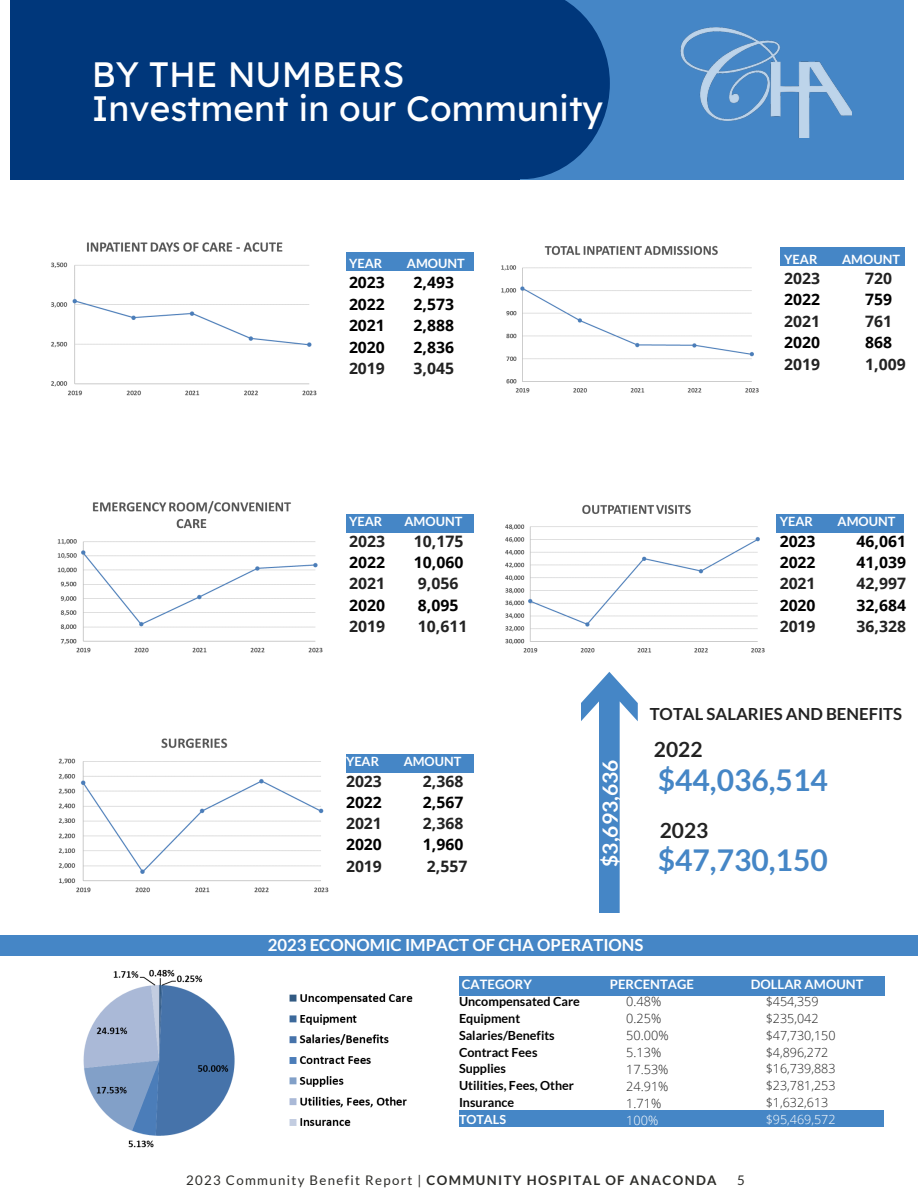
<style>
.page{position:relative;width:918px;height:1188px;background:#fff}
.page>*{position:absolute;margin:0;border:0;box-sizing:border-box;transform-origin:0 0}
.t1{font:35.25px/35px "Lexend Deca";color:#fff}
.t2{font:700 30px "Lato";color:#4586c6}
.t3{font:700 21px "Lato";color:#fff}
.t4{font:700 21px "Lato";color:#222}
.t5{font:700 16.65px "Lato";color:#fff}
.t6{font:700 16.65px "Lato";color:#222}
.t7{font:700 15.75px "Open Sans";color:#000}
.t8{font:700 15.75px "Open Sans";color:#222}
.t9{font:13.2px "Lato";letter-spacing:.1em;color:#2c2c29}
.t10{font:700 13.05px "Lato";color:#fff}
.t11{font:700 12.75px "Lato";color:#fff}
.t12{font:300 12.75px/17px "Open Sans";color:#222}
.t13{font:300 12.75px "Open Sans";color:#fff}
.t14{font:700 12.6px/16.8px "Lato";color:#000}
.t15{font:300 12.6px "Open Sans";color:#222}
.t16{font:300 12.6px "Open Sans";color:#fff}
.s1{color:#fff}
.s2{font-weight:700}
</style>
<div class="page">
<div style="left:11px;top:0;width:509px;height:180px;background:#00377b"></div>
<div style="left:520px;top:0;width:384px;height:180px;background:#4586c6"></div>
<svg style="left:520px;top:0;width:90px;height:179px"></svg>
<img style="left:680px;top:27px;width:172px;height:111px">
<div style="left:346px;top:755px;width:128px;height:18px;background:#4586c6"></div>
<div style="left:0;top:936px;width:918px;height:20px;background:#4586c6"></div>
<div style="left:459px;top:1111px;width:425px;height:15px;background:#4586c6"></div>
<div style="left:459px;top:976px;width:425px;height:19px;background:#4586c6"></div>
<svg style="left:581px;top:672px;width:57px;height:241px"></svg>
<div style="left:346px;top:252px;width:128px;height:18px;background:#4586c6"></div>
<div style="left:781px;top:248px;width:124px;height:18px;background:#4586c6"></div>
<div style="left:346px;top:515px;width:128px;height:18px;background:#4586c6"></div>
<div style="left:776px;top:515px;width:128px;height:18px;background:#4586c6"></div>
<img style="left:51px;top:242px;width:266px;height:154px">
<img style="left:501px;top:245px;width:258px;height:148px">
<img style="left:57px;top:501px;width:266px;height:152px">
<img style="left:505px;top:504px;width:260px;height:149px">
<img style="left:58px;top:738px;width:271px;height:155px">
<img style="left:83px;top:969px;width:330px;height:179px">
<p class="t1" style="left:92px;top:56px;width:513px">BY THE NUMBERS<br>Investment in our Community</p>
<p class="t11" style="left:349px;top:256px;width:35px">YEAR</p>
<p class="t11" style="left:407px;top:256px;width:59px">AMOUNT</p>
<p class="t7" style="left:349px;top:272px;width:37px">2023</p>
<p class="t7" style="left:414px;top:272px;width:42px">2,493</p>
<p class="t7" style="left:349px;top:293px;width:37px">2022</p>
<p class="t7" style="left:414px;top:293px;width:42px">2,573</p>
<p class="t7" style="left:349px;top:314px;width:37px">2021</p>
<p class="t7" style="left:414px;top:314px;width:42px">2,888</p>
<p class="t7" style="left:349px;top:336px;width:37px">2020</p>
<p class="t7" style="left:414px;top:336px;width:42px">2,836</p>
<p class="t8" style="left:349px;top:357px;width:37px">2019</p>
<p class="t8" style="left:414px;top:357px;width:42px">3,045</p>
<p class="t11" style="left:784px;top:251px;width:35px">YEAR</p>
<p class="t11" style="left:842px;top:251px;width:59px">AMOUNT</p>
<p class="t8" style="left:784px;top:267px;width:37px">2023</p>
<p class="t8" style="left:865px;top:267px;width:28px">720</p>
<p class="t7" style="left:784px;top:289px;width:37px">2022</p>
<p class="t7" style="left:865px;top:289px;width:28px">759</p>
<p class="t8" style="left:784px;top:310px;width:37px">2021</p>
<p class="t8" style="left:865px;top:310px;width:28px">761</p>
<p class="t7" style="left:784px;top:331px;width:37px">2020</p>
<h5 class="t7" style="left:865px;top:331px;width:28px">868</h5>
<h5 class="t8" style="left:784px;top:353px;width:37px">2019</h5>
<h5 class="t8" style="left:865px;top:353px;width:42px">1,009</h5>
<p class="t11" style="left:349px;top:514px;width:35px">YEAR</p>
<p class="t11" style="left:404px;top:514px;width:59px">AMOUNT</p>
<p class="t8" style="left:349px;top:530px;width:38px">2023</p>
<p class="t8" style="left:414px;top:530px;width:51px">10,175</p>
<p class="t7" style="left:349px;top:551px;width:38px">2022</p>
<p class="t7" style="left:414px;top:551px;width:51px">10,060</p>
<p class="t8" style="left:349px;top:573px;width:38px">2021</p>
<p class="t8" style="left:418px;top:573px;width:42px">9,056</p>
<p class="t7" style="left:349px;top:594px;width:38px">2020</p>
<p class="t7" style="left:418px;top:594px;width:42px">8,095</p>
<p class="t8" style="left:349px;top:615px;width:38px">2019</p>
<p class="t8" style="left:418px;top:615px;width:51px">10,611</p>
<p class="t11" style="left:346px;top:754px;width:35px">YEAR</p>
<p class="t11" style="left:404px;top:754px;width:59px">AMOUNT</p>
<p class="t8" style="left:346px;top:770px;width:37px">2023</p>
<p class="t8" style="left:423px;top:770px;width:42px">2,368</p>
<p class="t7" style="left:346px;top:791px;width:37px">2022</p>
<p class="t7" style="left:423px;top:791px;width:42px">2,567</p>
<p class="t8" style="left:346px;top:812px;width:37px">2021</p>
<p class="t8" style="left:423px;top:812px;width:42px">2,368</p>
<p class="t7" style="left:346px;top:834px;width:37px">2020</p>
<p class="t7" style="left:423px;top:834px;width:42px">1,960</p>
<h5 class="t8" style="left:346px;top:855px;width:37px">2019</h5>
<h5 class="t8" style="left:427px;top:855px;width:42px">2,557</h5>
<p class="t11" style="left:780px;top:514px;width:35px">YEAR</p>
<p class="t11" style="left:838px;top:514px;width:59px">AMOUNT</p>
<p class="t7" style="left:780px;top:530px;width:37px">2023</p>
<p class="t7" style="left:857px;top:530px;width:51px">46,061</p>
<p class="t7" style="left:780px;top:551px;width:37px">2022</p>
<p class="t7" style="left:857px;top:551px;width:51px">41,039</p>
<p class="t8" style="left:780px;top:573px;width:37px">2021</p>
<p class="t8" style="left:857px;top:573px;width:51px">42,997</p>
<p class="t7" style="left:780px;top:594px;width:37px">2020</p>
<p class="t7" style="left:857px;top:594px;width:51px">32,684</p>
<p class="t8" style="left:780px;top:615px;width:37px">2019</p>
<p class="t8" style="left:857px;top:615px;width:51px">36,328</p>
<p class="t3" style="left:597px;top:867px;width:108px;rotate:-90deg">$3,693,636</p>
<h5 class="t6" style="left:650px;top:704px;width:254px">TOTAL SALARIES AND BENEFITS</h5>
<p class="t4" style="left:654px;top:737px;width:50px">2022</p>
<p class="t2" style="left:658px;top:761px;width:172px">$44,036,514</p>
<h3 class="t4" style="left:660px;top:817px;width:50px">2023</h3>
<h4 class="t2" style="left:658px;top:841px;width:172px">$47,730,150</h4>
<h3 class="t5" style="left:268px;top:935px;width:377px">2023 ECONOMIC IMPACT OF CHA OPERATIONS</h3>
<h5 class="t10" style="left:462px;top:976px;width:72px">CATEGORY</h5>
<h6 class="t10" style="left:610px;top:976px;width:86px">PERCENTAGE</h6>
<p class="t10" style="left:751px;top:976px;width:114px">DOLLAR AMOUNT</p>
<h2 class="t14" style="left:459px;top:993px;width:123px">Uncompensated Care<br>Equipment<br>Salaries/Benefits<br>Contract Fees<br>Supplies<br>Utilities, Fees, Other<br>Insurance<br><span class="s1">TOTALS</span></h2>
<h3 class="t15" style="left:766px;top:993px;width:54px">$454,359</h3>
<p class="t12" style="left:626px;top:993px;width:37px">0.48%<br>0.25%</p>
<h1 class="t12" style="left:626px;top:1027px;width:44px">50.00%<br>5.13%<br>17.53%<br>24.91%<br>1.71%</h1>
<p class="t13" style="left:626px;top:1111px;width:34px">100%</p>
<h2 class="t15" style="left:766px;top:1010px;width:54px">$235,042</h2>
<p class="t15" style="left:766px;top:1026px;width:71px">$47,730,150</p>
<h4 class="t15" style="left:766px;top:1043px;width:64px">$4,896,272</h4>
<p class="t15" style="left:766px;top:1060px;width:71px">$16,739,883</p>
<p class="t15" style="left:766px;top:1077px;width:71px">$23,781,253</p>
<h5 class="t15" style="left:766px;top:1093px;width:64px">$1,632,613</h5>
<h5 class="t16" style="left:766px;top:1110px;width:71px">$95,469,572</h5>
<p class="t9" style="left:186px;top:1172px;width:532px">2023 Community Benefit Report | <span class="s2">COMMUNITY HOSPITAL OF ANACONDA</span></p>
<p class="t9" style="left:737px;top:1172px;width:9px">5</p>
</div>
